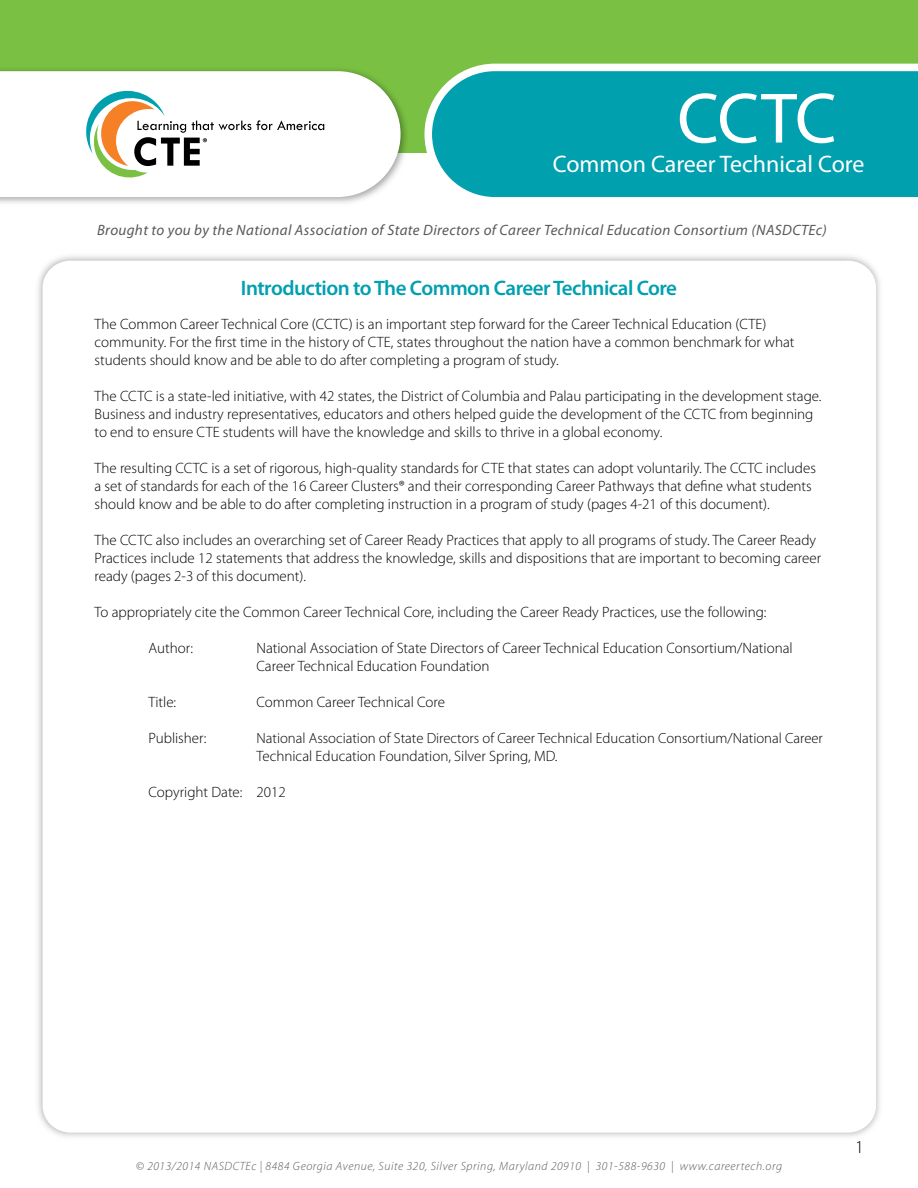
<style>
.page{position:relative;width:918px;height:1188px;background:#fff}
.page>*{position:absolute;margin:0;border:0;box-sizing:border-box;transform-origin:0 0}
.t1{font:600 71.85px "Tw Cen MT Pro";color:#fff}
.t2{font:500 24px "Tw Cen MT Pro Semi";color:#fff}
.t3{font:600 21px "Myriad Pro";letter-spacing:-.025em;color:#00a0af}
.t4{font:300 18px "Myriad Pro";color:#000}
.t5{font:300 15px/18px "Myriad Pro";color:#000}
.t6{font:italic 15px "Myriad Pro";letter-spacing:.025em;color:#58595b}
.t7{font:300 14.7px "Myriad Pro";color:#000}
.t8{font:italic 300 12px "Myriad Pro";letter-spacing:.05em;color:#58595b}
</style>
<div class="page">
<div style="left:0;top:0;width:918px;height:152px;background:#7ac143"></div>
<img style="left:0;top:69px;width:408px;height:134px">
<div style="left:0;top:71px;width:401px;height:126px;background:#fff"></div>
<svg style="left:81px;top:86px;width:243px;height:96px"></svg>
<svg style="left:424px;top:64px;width:494px;height:89px;fill:#fff"></svg>
<div style="left:432px;top:71px;width:486px;height:126px;background:#00a0af"></div>
<img style="left:38px;top:256px;width:842px;height:881px">
<div style="left:43px;top:261px;width:833px;height:872px;background:#fff;border-radius:27px"></div>
<h1 class="t1" style="left:677px;top:74px;width:161px">CCTC</h1>
<h2 class="t2" style="left:553px;top:149px;width:313px">Common Career Technical Core</h2>
<p class="t6" style="left:97px;top:220px;width:731px">Brought to you by the National Association of State Directors of Career Technical Education Consortium (NASDCTEc)</p>
<h3 class="t3" style="left:241px;top:274px;width:438px">Introduction to The Common Career Technical Core</h3>
<p class="t5" style="left:94px;top:315px;width:702px">The Common Career Technical Core (CCTC) is an important step forward for the Career Technical Education (CTE) community. For the first time in the history of CTE, states throughout the nation have a common benchmark for what students should know and be able to do after completing a program of study.</p>
<p class="t5" style="left:94px;top:387px;width:729px">The CCTC is a state-led initiative, with 42 states, the District of Columbia and Palau participating in the development stage.<br>Business and industry representatives, educators and others helped guide the development of the CCTC from beginning to end to ensure CTE students will have the knowledge and skills to thrive in a global economy.</p>
<p class="t5" style="left:94px;top:459px;width:723px">The resulting CCTC is a set of rigorous, high-quality standards for CTE that states can adopt voluntarily. The CCTC includes a set of standards for each of the 16 Career Clusters® and their corresponding Career Pathways that define what students should know and be able to do after completing instruction in a program of study (pages 4-21 of this document).</p>
<p class="t5" style="left:94px;top:531px;width:728px">The CCTC also includes an overarching set of Career Ready Practices that apply to all programs of study. The Career Ready<br>Practices include 12 statements that address the knowledge, skills and dispositions that are important to becoming career ready (pages 2-3 of this document).</p>
<p class="t5" style="left:94px;top:603px;width:674px">To appropriately cite the Common Career Technical Core, including the Career Ready Practices, use the following:</p>
<p class="t5" style="left:148px;top:639px;width:46px">Author:</p>
<p class="t5" style="left:256px;top:639px;width:538px">National Association of State Directors of Career Technical Education Consortium/National<br>Career Technical Education Foundation</p>
<p class="t5" style="left:148px;top:693px;width:29px">Title:</p>
<p class="t5" style="left:256px;top:693px;width:190px">Common Career Technical Core</p>
<p class="t5" style="left:148px;top:729px;width:60px">Publisher:</p>
<p class="t7" style="left:256px;top:730px;width:568px">National Association of State Directors of Career Technical Education Consortium/National Career</p>
<p class="t5" style="left:256px;top:747px;width:303px">Technical Education Foundation, Silver Spring, MD.</p>
<p class="t5" style="left:148px;top:783px;width:139px">Copyright Date: 2012</p>
<p class="t8" style="left:136px;top:1159px;width:648px">© 2013/2014 NASDCTEc | 8484 Georgia Avenue, Suite 320, Silver Spring, Maryland 20910 | 301-588-9630 | www.careertech.org</p>
<p class="t4" style="left:855px;top:1137px;width:10px">1</p>
</div>
